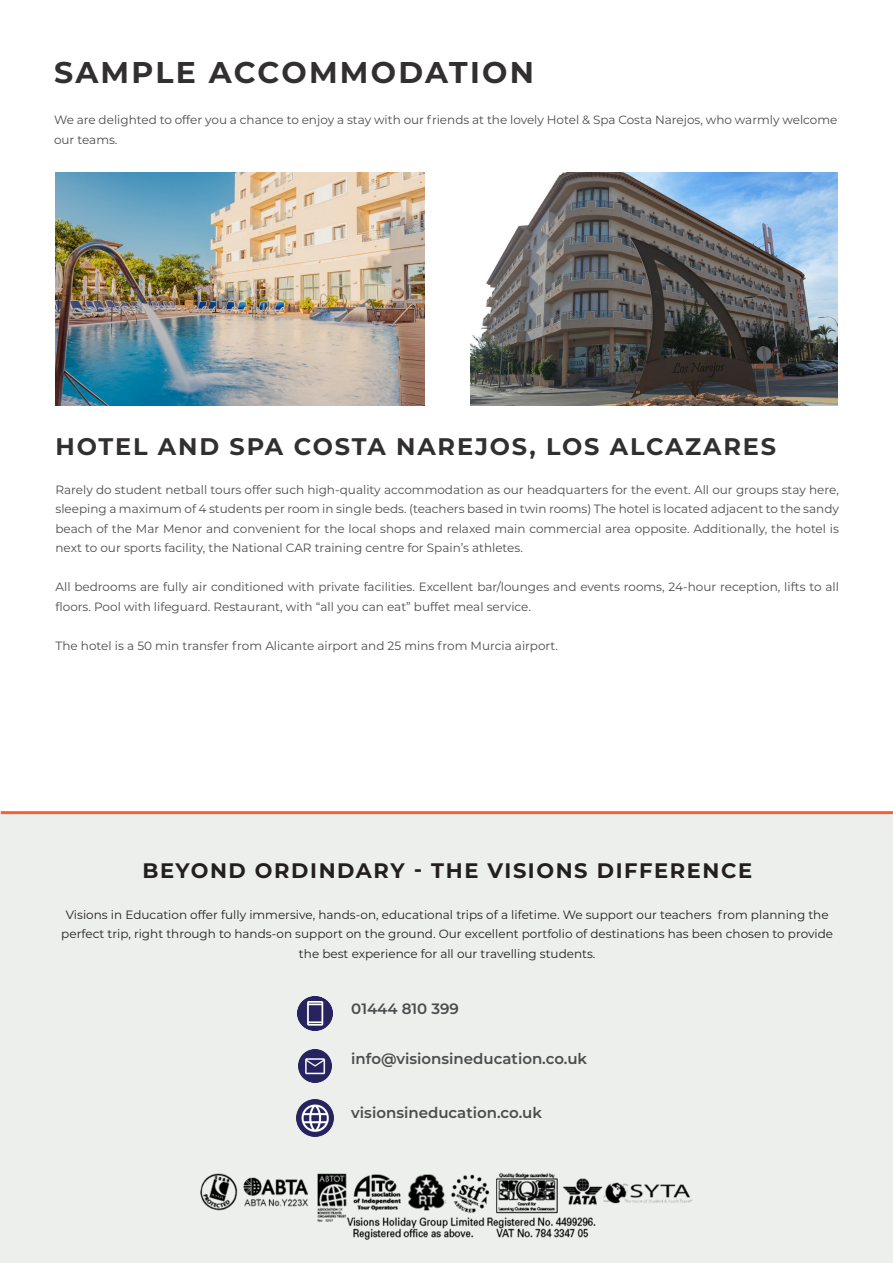
<style>
.page{position:relative;width:893px;height:1263px;background:#fff}
.page>*{position:absolute;margin:0;border:0;box-sizing:border-box;transform-origin:0 0}
.t1{font:700 30px "Montserrat";letter-spacing:.075em;color:#312f30}
.t2{font:700 24px "Montserrat";letter-spacing:.075em;color:#312f30}
.t3{font:700 21px "Montserrat";letter-spacing:.075em;color:#231f20}
.t4{font:600 15px "Montserrat";color:#4b4c4d}
.t5{font:12px/19.5px "Montserrat";color:#4b4c4d}
.t6{font:12px/19.5px "Montserrat";color:#231f20;text-align:center}
</style>
<div class="page">
<img style="left:56px;top:172px;width:368px;height:234px">
<img style="left:470px;top:172px;width:367px;height:234px">
<div style="left:1px;top:815px;width:892px;height:448px;background:#edefed"></div>
<img style="left:298px;top:996px;width:34px;height:34px">
<img style="left:297px;top:1100px;width:36px;height:36px">
<img style="left:298px;top:1049px;width:34px;height:33px">
<img style="left:200px;top:1173px;width:493px;height:67px">
<hr style="left:1px;top:811px;width:892px;height:3px;background:#f16232">
<p class="t1" style="left:54px;top:51px;width:481px">SAMPLE ACCOMMODATION</p>
<p class="t5" style="left:54px;top:110px;width:785px">We are delighted to offer you a chance to enjoy a stay with our friends at the lovely Hotel &amp; Spa Costa Narejos, who warmly welcome our teams.</p>
<p class="t2" style="left:56px;top:429px;width:722px">HOTEL AND SPA COSTA NAREJOS, LOS ALCAZARES</p>
<p class="t5" style="left:56px;top:479px;width:785px;text-align:justify">Rarely do student netball tours offer such high-quality accommodation as our headquarters for the event. All our groups stay here, sleeping a maximum of 4 students per room in single beds. (teachers based in twin rooms) The hotel is located adjacent to the sandy beach of the Mar Menor and convenient for the local shops and relaxed main commercial area opposite. Additionally, the hotel is next to our sports facility, the National CAR training centre for Spain’s athletes.</p>
<p class="t5" style="left:56px;top:577px;width:785px">All bedrooms are fully air conditioned with private facilities. Excellent bar/lounges and events rooms, 24-hour reception, lifts to all floors. Pool with lifeguard. Restaurant, with “all you can eat” buffet meal service.</p>
<p class="t5" style="left:56px;top:635px;width:504px">The hotel is a 50 min transfer from Alicante airport and 25 mins from Murcia airport.</p>
<p class="t3" style="left:142px;top:855px;width:611px">BEYOND ORDINDARY - THE VISIONS DIFFERENCE</p>
<p class="t6" style="left:61px;top:904px;width:773px">Visions in Education offer fully immersive, hands-on, educational trips of a lifetime. We support our teachers from planning the perfect trip, right through to hands-on support on the ground. Our excellent portfolio of destinations has been chosen to provide the best experience for all our travelling students.</p>
<p class="t4" style="left:351px;top:998px;width:109px">01444 810 399</p>
<p class="t4" style="left:351px;top:1048px;width:237px">info@visionsineducation.co.uk</p>
<p class="t4" style="left:351px;top:1102px;width:192px">visionsineducation.co.uk</p>
</div>
